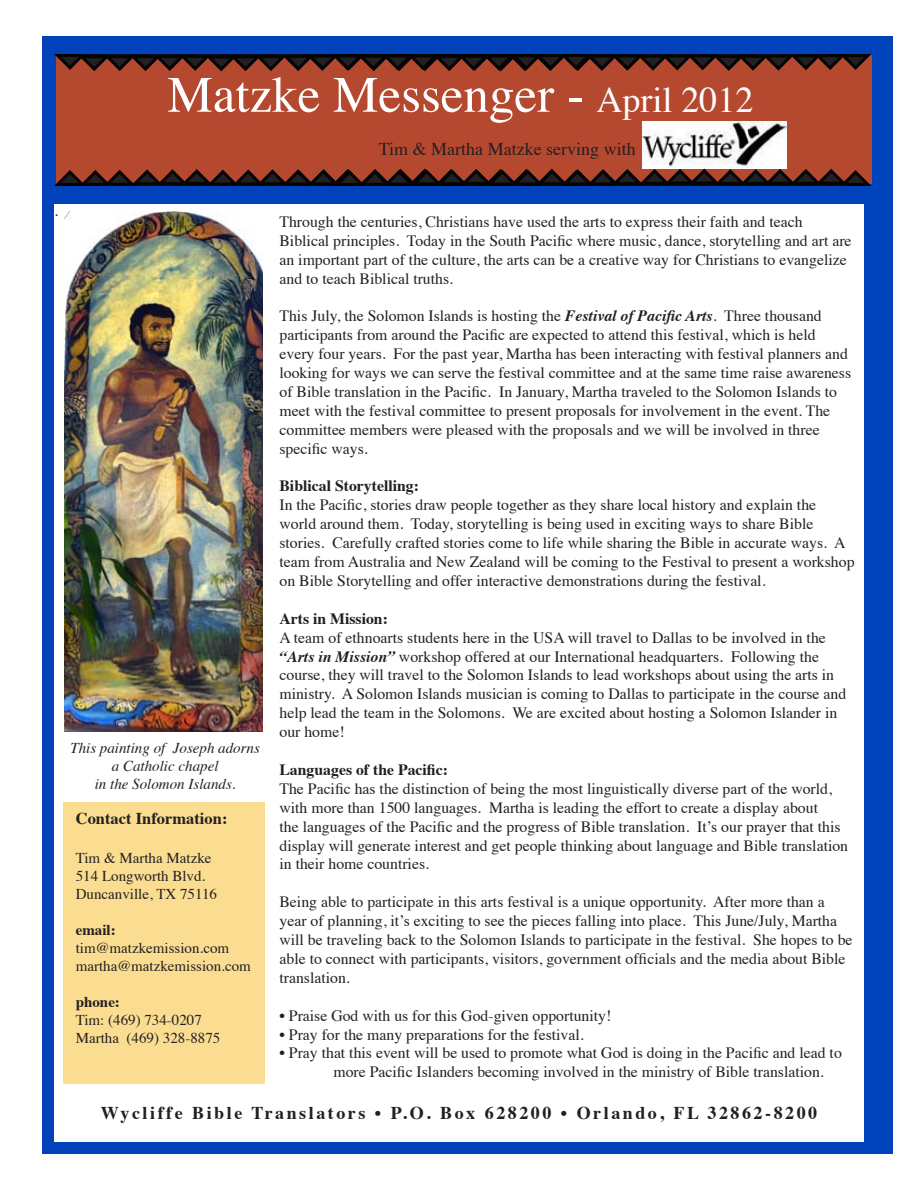
<style>
.page{position:relative;width:918px;height:1188px;background:#fff}
.page>*{position:absolute;margin:0;border:0;box-sizing:border-box;transform-origin:0 0}
.t1{font:51px "Times";color:#fff}
.t2{font:700 18px "Times";letter-spacing:.14em;color:#231f20}
.t3{font:18px "Times";color:#231f20}
.t4{font:700 16.5px "Times";color:#231f20}
.t5{font:15.75px/18.9px "Times";color:#231f20}
.t6{font:700 15.75px "Times";color:#231f20}
.t7{font:15px/18px "Times";color:#231f20}
.t8{font:italic 15px/18px "Times";color:#231f20;text-align:center}
.t9{font:700 15px "Times";color:#231f20}
.s1{font-size:36px}
.s2{font-weight:700;font-style:italic}
</style>
<div class="page">
<div style="left:42px;top:36px;width:850px;height:1118px;background:#0042ba"></div>
<div style="left:54px;top:204px;width:810px;height:938px;background:#fff"></div>
<div style="left:63px;top:802px;width:201px;height:281px;background:#fadd91"></div>
<div style="left:56px;top:56px;width:815px;height:128px;background:#b54930"></div>
<img style="left:643px;top:121px;width:144px;height:45px">
<img style="left:64px;top:212px;width:199px;height:519px">
<svg style="left:54px;top:54px;width:818px;height:20px"></svg>
<svg style="left:54px;top:166px;width:818px;height:20px"></svg>
<h1 class="t1" style="left:167px;top:47px;width:588px">Matzke Messenger - <span class="s1">April 2012</span></h1>
<p class="t3" style="left:379px;top:132px;width:258px">Tim &amp; Martha Matzke serving with</p>
<p class="t5" style="left:54px;top:200px;width:5px">.</p>
<p class="t8" style="left:70px;top:738px;width:191px">This painting of Joseph adorns a Catholic chapel<br>in the Solomon Islands.</p>
<p class="t4" style="left:76px;top:802px;width:153px">Contact Information:</p>
<p class="t7" style="left:76px;top:848px;width:143px">Tim &amp; Martha Matzke<br>514 Longworth Blvd.<br>Duncanville, TX 75116</p>
<p class="t9" style="left:76px;top:916px;width:41px">email:</p>
<p class="t7" style="left:76px;top:938px;width:177px">tim@matzkemission.com martha@matzkemission.com</p>
<p class="t9" style="left:76px;top:988px;width:46px">phone:</p>
<p class="t7" style="left:76px;top:1010px;width:146px">Tim: (469) 734-0207<br>Martha (469) 328-8875</p>
<p class="t5" style="left:279px;top:211px;width:574px">Through the centuries, Christians have used the arts to express their faith and teach Biblical principles. Today in the South Pacific where music, dance, storytelling and art are an important part of the culture, the arts can be a creative way for Christians to evangelize and to teach Biblical truths.</p>
<p class="t5" style="left:279px;top:305px;width:573px">This July, the Solomon Islands is hosting the <span class="s2">Festival of Pacific Arts</span>. Three thousand participants from around the Pacific are expected to attend this festival, which is held every four years. For the past year, Martha has been interacting with festival planners and looking for ways we can serve the festival committee and at the same time raise awareness of Bible translation in the Pacific. In January, Martha traveled to the Solomon Islands to meet with the festival committee to present proposals for involvement in the event. The committee members were pleased with the proposals and we will be involved in three specific ways.</p>
<p class="t6" style="left:279px;top:471px;width:141px">Biblical Storytelling:</p>
<p class="t5" style="left:279px;top:494px;width:577px">In the Pacific, stories draw people together as they share local history and explain the world around them. Today, storytelling is being used in exciting ways to share Bible stories. Carefully crafted stories come to life while sharing the Bible in accurate ways. A team from Australia and New Zealand will be coming to the Festival to present a workshop on Bible Storytelling and offer interactive demonstrations during the festival.</p>
<p class="t6" style="left:279px;top:603px;width:110px">Arts in Mission:</p>
<p class="t5" style="left:279px;top:627px;width:568px">A team of ethnoarts students here in the USA will travel to Dallas to be involved in the <span class="s2">“Arts in Mission”</span> workshop offered at our International headquarters. Following the course, they will travel to the Solomon Islands to lead workshops about using the arts in ministry. A Solomon Islands musician is coming to Dallas to participate in the course and help lead the team in the Solomons. We are excited about hosting a Solomon Islander in our home!</p>
<p class="t6" style="left:279px;top:755px;width:170px">Languages of the Pacific:</p>
<p class="t5" style="left:279px;top:778px;width:570px">The Pacific has the distinction of being the most linguistically diverse part of the world, with more than 1500 languages. Martha is leading the effort to create a display about<br>the languages of the Pacific and the progress of Bible translation. It’s our prayer that this display will generate interest and get people thinking about language and Bible translation in their home countries.</p>
<p class="t5" style="left:279px;top:891px;width:575px">Being able to participate in this arts festival is a unique opportunity. After more than a year of planning, it’s exciting to see the pieces falling into place. This June/July, Martha will be traveling back to the Solomon Islands to participate in the festival. She hopes to be able to connect with participants, visitors, government officials and the media about Bible translation.</p>
<p class="t5" style="left:279px;top:1005px;width:333px">• Praise God with us for this God-given opportunity!</p>
<p class="t5" style="left:279px;top:1023px;width:306px">• Pray for the many preparations for the festival.</p>
<p class="t5" style="left:333px;top:1042px;width:510px;text-indent:-54px">• Pray that this event will be used to promote what God is doing in the Pacific and lead to more Pacific Islanders becoming involved in the ministry of Bible translation.</p>
<p class="t2" style="left:101px;top:1095px;width:718px">Wycliffe Bible Translators • P.O. Box 628200 • Orlando, FL 32862-8200</p>
</div>
